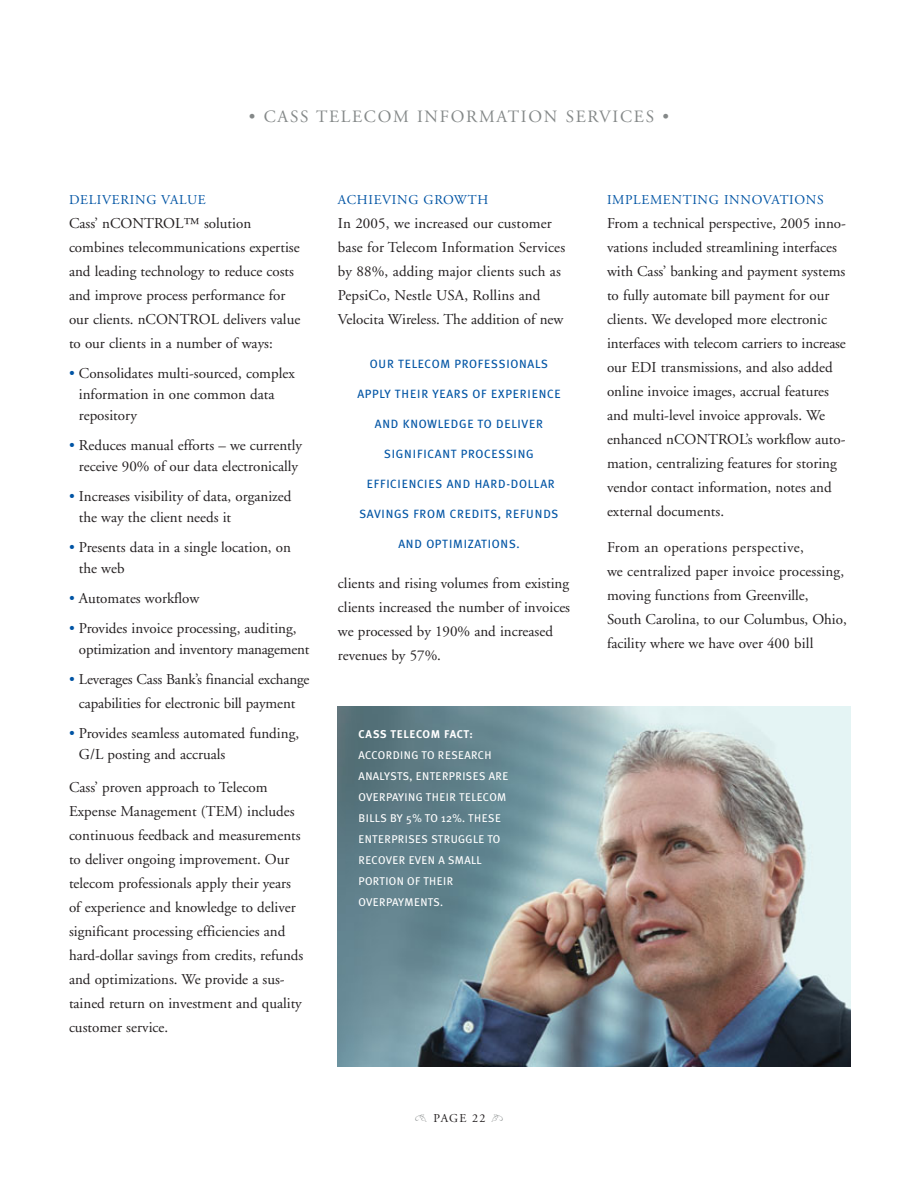
<style>
.page{position:relative;width:918px;height:1188px;background:#fff}
.page>*{position:absolute;margin:0;border:0;box-sizing:border-box;transform-origin:0 0}
.t1{font:17.25px "Adobe Garamond";letter-spacing:.1em;color:#848888}
.t2{font:15px/24px "Adobe Garamond";color:#231f20}
.t3{font:13.5px "Adobe Garamond";letter-spacing:.05em;color:#0054a4}
.t4{font:12px "Meta Plus";letter-spacing:.055em;color:#0054a4}
.t5{font:12px "Adobe Garamond";letter-spacing:.095em;color:#231f20}
.t6{font:11.25px/21px "Meta Plus";letter-spacing:.025em;color:#fff}
.t7{font:700 11.25px "Meta Plus";letter-spacing:.055em;color:#fff}
.s1{color:#0054a4}
.s2{font-family:"Type Embellishments Two Plain";color:#848888}
</style>
<div class="page">
<img style="left:338px;top:706px;width:512px;height:360px">
<p class="t1" style="left:249px;top:110px;width:422px">• CASS TELECOM INFORMATION SERVICES •</p>
<p class="t3" style="left:69px;top:194px;width:138px">DELIVERING VALUE</p>
<p class="t2" style="left:69px;top:213px;width:233px">Cass’ nCONTROL™ solution combines telecommunications expertise and leading technology to reduce costs and improve process performance for our clients. nCONTROL delivers value to our clients in a number of ways:</p>
<p class="t2" style="left:79px;top:364px;width:217px;line-height:21px;text-indent:-10px"><span class="s1">•</span> Consolidates multi-sourced, complex information in one common data repository</p>
<p class="t2" style="left:69px;top:436px;width:235px;line-height:21px;text-align:center"><span class="s1">•</span> Reduces manual efforts – we currently receive 90% of our data electronically</p>
<p class="t2" style="left:79px;top:487px;width:214px;line-height:21px;text-indent:-10px"><span class="s1">•</span> Increases visibility of data, organized the way the client needs it</p>
<p class="t2" style="left:79px;top:538px;width:214px;line-height:21px;text-indent:-10px"><span class="s1">•</span> Presents data in a single location, on the web</p>
<p class="t2" style="left:69px;top:588px;width:132px"><span class="s1">•</span> Automates workflow</p>
<p class="t2" style="left:79px;top:619px;width:232px;line-height:21px;text-indent:-10px"><span class="s1">•</span> Provides invoice processing, auditing, optimization and inventory management</p>
<p class="t2" style="left:69px;top:669px;width:242px;text-align:center"><span class="s1">•</span> Leverages Cass Bank’s financial exchange capabilities for electronic bill payment</p>
<p class="t2" style="left:79px;top:724px;width:222px;line-height:21px;text-indent:-10px"><span class="s1">•</span> Provides seamless automated funding,<br>G/L posting and accruals</p>
<p class="t2" style="left:69px;top:777px;width:236px">Cass’ proven approach to Telecom Expense Management (TEM) includes continuous feedback and measurements to deliver ongoing improvement. Our telecom professionals apply their years of experience and knowledge to deliver significant processing efficiencies and hard-dollar savings from credits, refunds and optimizations. We provide a sus&shy;tained return on investment and quality customer service.</p>
<p class="t3" style="left:338px;top:194px;width:152px">ACHIEVING GROWTH</p>
<p class="t2" style="left:338px;top:213px;width:229px">In 2005, we increased our customer base for Telecom Information Services by 88%, adding major clients such as PepsiCo, Nestle USA, Rollins and Velocita Wireless. The addition of new</p>
<p class="t4" style="left:370px;top:359px;width:180px">OUR TELECOM PROFESSIONALS</p>
<p class="t4" style="left:357px;top:389px;width:205px">APPLY THEIR YEARS OF EXPERIENCE</p>
<p class="t4" style="left:375px;top:419px;width:170px">AND KNOWLEDGE TO DELIVER</p>
<p class="t4" style="left:384px;top:449px;width:151px">SIGNIFICANT PROCESSING</p>
<p class="t4" style="left:367px;top:479px;width:190px">EFFICIENCIES AND HARD-DOLLAR</p>
<p class="t4" style="left:360px;top:509px;width:200px">SAVINGS FROM CREDITS, REFUNDS</p>
<p class="t4" style="left:398px;top:539px;width:123px">AND OPTIMIZATIONS.</p>
<p class="t2" style="left:338px;top:573px;width:234px">clients and rising volumes from existing clients increased the number of invoices we processed by 190% and increased revenues by 57%.</p>
<p class="t7" style="left:358px;top:730px;width:116px">CASS TELECOM FACT:</p>
<p class="t6" style="left:358px;top:745px;width:151px">ACCORDING TO RESEARCH<br>ANALYSTS, ENTERPRISES ARE<br>OVERPAYING THEIR TELECOM<br>BILLS BY 5% TO 12%. THESE<br>ENTERPRISES STRUGGLE TO<br>RECOVER EVEN A SMALL<br>PORTION OF THEIR<br>OVERPAYMENTS.</p>
<p class="t5" style="left:415px;top:1113px;width:90px"><span class="s2">ƒ</span> PAGE 22 <span class="s2">%</span></p>
<p class="t3" style="left:607px;top:194px;width:218px">IMPLEMENTING INNOVATIONS</p>
<p class="t2" style="left:607px;top:213px;width:241px">From a technical perspective, 2005 inno&shy;vations included streamlining interfaces with Cass’ banking and payment systems to fully automate bill payment for our clients. We developed more electronic interfaces with telecom carriers to increase our EDI transmissions, and also added online invoice images, accrual features and multi-level invoice approvals. We enhanced nCONTROL’s workflow auto&shy;mation, centralizing features for storing vendor contact information, notes and external documents.</p>
<p class="t2" style="left:607px;top:537px;width:241px">From an operations perspective,<br>we centralized paper invoice processing, moving functions from Greenville, South Carolina, to our Columbus, Ohio, facility where we have over 400 bill</p>
</div>
